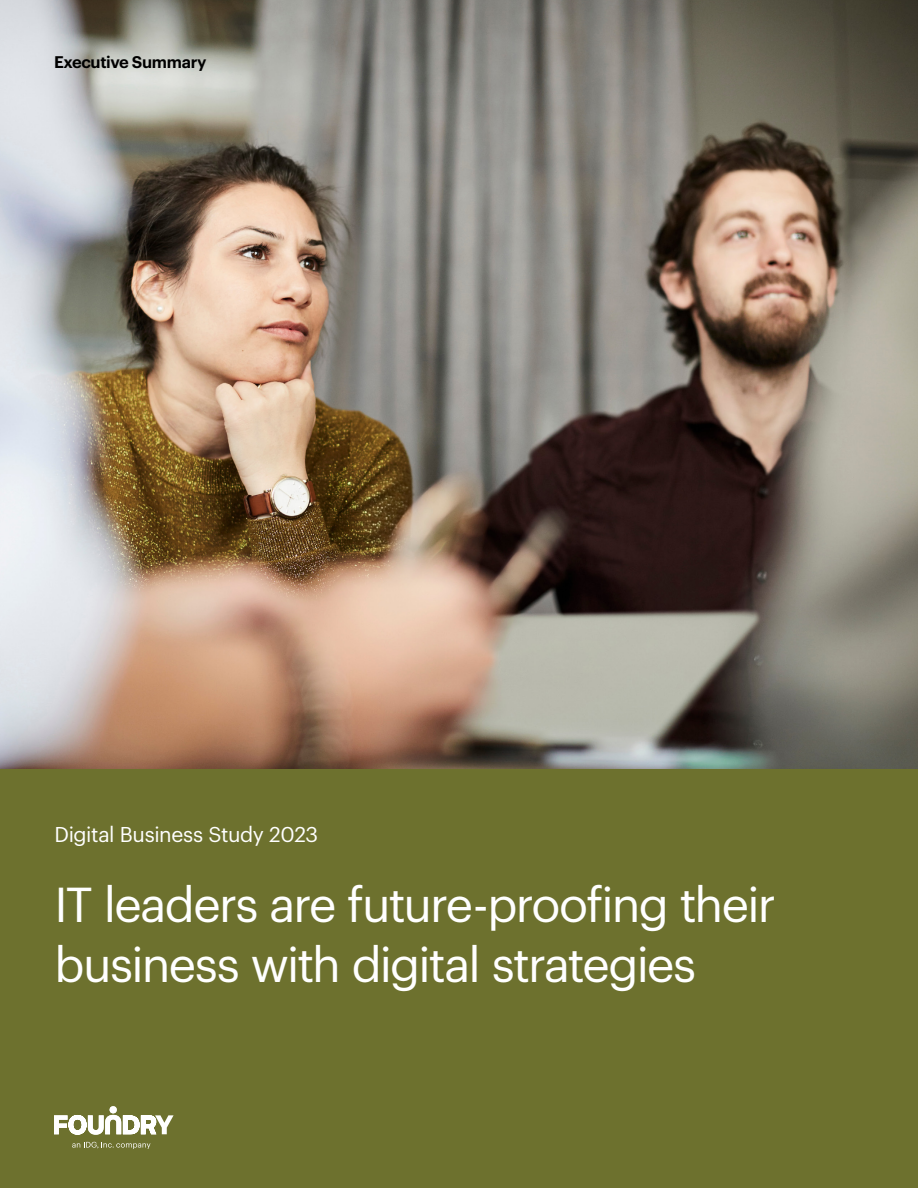
<style>
.page{position:relative;width:918px;height:1188px;background:#fff}
.page>*{position:absolute;margin:0;border:0;box-sizing:border-box;transform-origin:0 0}
.t1{font:48px/60px "Graphik";letter-spacing:-.04em;color:#fff}
.t2{font:21px "Graphik";letter-spacing:-.015em;color:#fff}
.t3{font:600 16.5px "Graphik";letter-spacing:-.02em;color:#000}
</style>
<div class="page">
<img style="left:0;top:0;width:918px;height:769px">
<div style="left:0;top:770px;width:918px;height:418px;background:#6d712e"></div>
<svg style="left:72px;top:1142px;width:79px;height:7px"></svg>
<div style="left:110px;top:1106px;width:7px;height:7px;background:#fff;border-radius:50%"></div>
<svg style="left:54px;top:1115px;width:120px;height:20px"></svg>
<p class="t3" style="left:54px;top:49px;width:154px">Executive Summary</p>
<p class="t2" style="left:54px;top:818px;width:265px">Digital Business Study 2023</p>
<p class="t1" style="left:54px;top:870px;width:723px">IT leaders are future-proofing their business with digital strategies</p>
</div>
